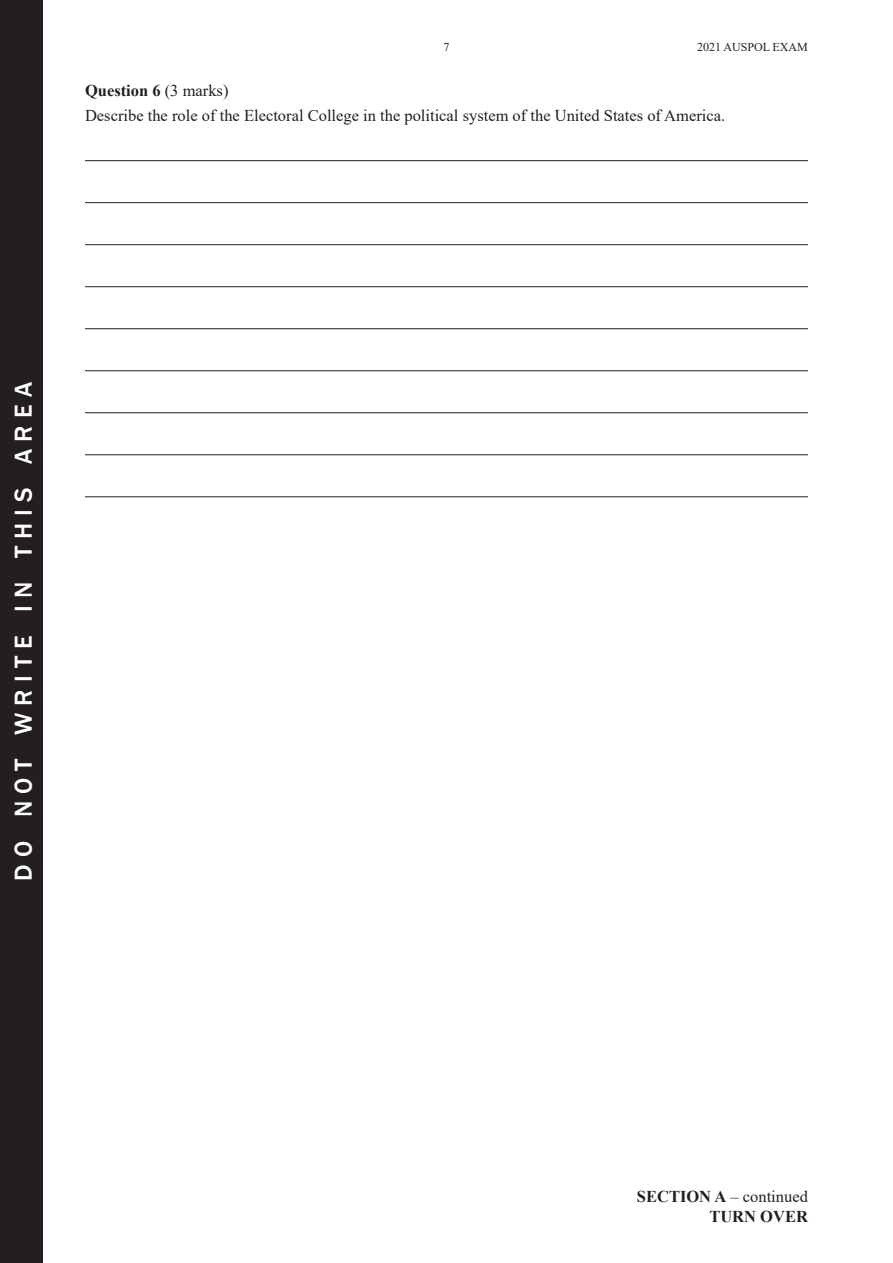
<style>
.page{position:relative;width:893px;height:1263px;background:#fff}
.page>*{position:absolute;margin:0;border:0;box-sizing:border-box;transform-origin:0 0}
.t1{font:500 25.2px "Franklin Gothic";letter-spacing:.285em;color:#fff}
.t2{font:16.5px/24px "Times New Roman";color:#231f20}
.t3{font:700 16.5px/19.8px "Times New Roman";color:#231f20;text-align:right}
.t4{font:12px "Times New Roman";color:#231f20}
.s1{font-weight:700}
.s2{font-weight:400}
</style>
<div class="page">
<div style="left:0;top:0;width:43px;height:1263px;background:#231f20"></div>
<hr style="left:85px;top:160px;width:723px;height:1px;background:#231f20">
<hr style="left:85px;top:202px;width:723px;height:1px;background:#231f20">
<hr style="left:85px;top:244px;width:723px;height:1px;background:#231f20">
<hr style="left:85px;top:286px;width:723px;height:1px;background:#231f20">
<hr style="left:85px;top:328px;width:723px;height:1px;background:#231f20">
<hr style="left:85px;top:370px;width:723px;height:1px;background:#231f20">
<hr style="left:85px;top:412px;width:723px;height:1px;background:#231f20">
<hr style="left:85px;top:454px;width:723px;height:1px;background:#231f20">
<hr style="left:85px;top:496px;width:723px;height:1px;background:#231f20">
<p class="t4" style="left:443px;top:38px;width:7px">7</p>
<p class="t4" style="left:697px;top:38px;width:112px">2021 AUSPOL EXAM</p>
<p class="t2" style="left:85px;top:78px;width:642px"><span class="s1">Question 6</span> (3 marks)<br>Describe the role of the Electoral College in the political system of the United States of America.</p>
<h1 class="t1" style="left:8px;top:881px;width:500px;rotate:-90deg">do not write in this area</h1>
<p class="t3" style="left:637px;top:1186px;width:172px">SECTION A <span class="s2">– continued<br></span>TURN OVER</p>
</div>
